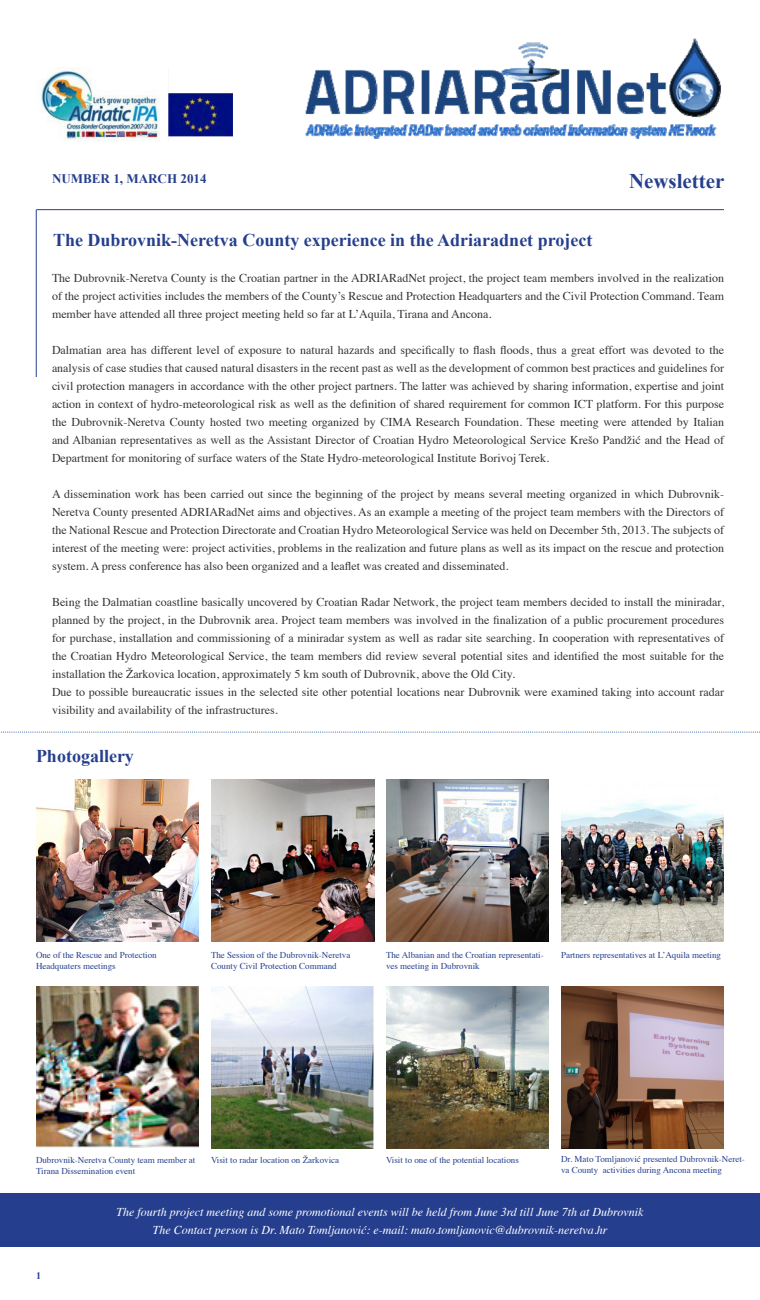
<style>
.page{position:relative;width:760px;height:1300px;background:#fff}
.page>*{position:absolute;margin:0;border:0;box-sizing:border-box;transform-origin:0 0}
.t1{font:700 20.9px "Times New Roman";color:#253f8e}
.t2{font:700 18px "Times New Roman";color:#253f8e}
.t3{font:700 13.1px "Times New Roman";color:#253f8e}
.t4{font:12px/18px "Times";color:#333;text-align:justify}
.t5{font:italic 12px "Times";color:#fff}
.t6{font:700 10px "Times New Roman";color:#253f8e}
.t7{font:9px/11px "Times";color:#253f8e}
</style>
<div class="page">
<img style="left:36px;top:779px;width:163px;height:162px">
<img style="left:211px;top:779px;width:163px;height:162px">
<img style="left:386px;top:779px;width:163px;height:162px">
<img style="left:561px;top:800px;width:163px;height:141px">
<img style="left:36px;top:986px;width:163px;height:161px">
<img style="left:211px;top:986px;width:163px;height:162px">
<img style="left:386px;top:986px;width:163px;height:162px">
<img style="left:561px;top:986px;width:163px;height:162px">
<svg style="left:1px;top:732px;width:759px;height:1px"></svg>
<img style="left:305px;top:38px;width:416px;height:101px">
<img style="left:38px;top:67px;width:194px;height:74px">
<hr style="left:36px;top:209px;width:688px;height:1px;background:#253f8e">
<hr style="left:36px;top:210px;width:1px;height:167px;background:#253f8e">
<div style="left:0;top:1194px;width:760px;height:53px;background:#253f8e"></div>
<p class="t3" style="left:52px;top:170px;width:156px">NUMBER 1, MARCH 2014</p>
<p class="t2" style="left:53px;top:227px;width:541px">The Dubrovnik-Neretva County experience in the Adriaradnet project</p>
<p class="t1" style="left:629px;top:167px;width:97px">Newsletter</p>
<p class="t4" style="left:52px;top:268px;width:674px">The Dubrovnik-Neretva County is the Croatian partner in the ADRIARadNet project, the project team members involved in the realization of the project activities includes the members of the County’s Rescue and Protection Headquarters and the Civil Protection Command. Team member have attended all three project meeting held so far at L’Aquila, Tirana and Ancona.</p>
<p class="t4" style="left:52px;top:340px;width:674px">Dalmatian area has different level of exposure to natural hazards and specifically to flash floods, thus a great effort was devoted to the analysis of case studies that caused natural disasters in the recent past as well as the development of common best practices and guidelines for civil protection managers in accordance with the other project partners. The latter was achieved by sharing information, expertise and joint action in context of hydro-meteorological risk as well as the definition of shared requirement for common ICT platform. For this purpose the Dubrovnik-Neretva County hosted two meeting organized by CIMA Research Foundation. These meeting were attended by Italian and Albanian representatives as well as the Assistant Director of Croatian Hydro Meteorological Service Krešo Pandžić and the Head of Department for monitoring of surface waters of the State Hydro-meteorological Institute Borivoj Terek.</p>
<p class="t4" style="left:52px;top:484px;width:674px">A dissemination work has been carried out since the beginning of the project by means several meeting organized in which Dubrovnik-Neretva County presented ADRIARadNet aims and objectives. As an example a meeting of the project team members with the Directors of the National Rescue and Protection Directorate and Croatian Hydro Meteorological Service was held on December 5th, 2013. The subjects of interest of the meeting were: project activities, problems in the realization and future plans as well as its impact on the rescue and protection system. A press conference has also been organized and a leaflet was created and disseminated.</p>
<p class="t4" style="left:52px;top:592px;width:674px">Being the Dalmatian coastline basically uncovered by Croatian Radar Network, the project team members decided to install the miniradar, planned by the project, in the Dubrovnik area. Project team members was involved in the finalization of a public procurement procedures for purchase, installation and commissioning of a miniradar system as well as radar site searching. In cooperation with representatives of the Croatian Hydro Meteorological Service, the team members did review several potential sites and identified the most suitable for the installation the Žarkovica location, approximately 5 km south of Dubrovnik, above the Old City.</p>
<p class="t4" style="left:52px;top:682px;width:674px">Due to possible bureaucratic issues in the selected site other potential locations near Dubrovnik were examined taking into account radar visibility and availability of the infrastructures.</p>
<p class="t2" style="left:36px;top:744px;width:99px">Photogallery</p>
<p class="t7" style="left:36px;top:949px;width:122px">One of the Rescue and Protection</p>
<p class="t7" style="left:36px;top:960px;width:81px">Headquaters meetings</p>
<p class="t7" style="left:211px;top:949px;width:141px">The Session of the Dubrovnik-Neretva<br>County Civil Protection Command</p>
<p class="t7" style="left:386px;top:949px;width:159px">The Albanian and the Croatian representati&shy;ves meeting in Dubrovnik</p>
<p class="t7" style="left:561px;top:949px;width:162px">Partners representatives at L’Aquila meeting</p>
<p class="t7" style="left:36px;top:1154px;width:161px">Dubrovnik-Neretva County team member at<br>Tirana Dissemination event</p>
<p class="t7" style="left:211px;top:1154px;width:130px">Visit to radar location on Žarkovica</p>
<p class="t7" style="left:386px;top:1154px;width:134px">Visit to one of the potential locations</p>
<p class="t7" style="left:561px;top:1152px;width:185px">Dr. Mato Tomljanović presented Dubrovnik-Neret&shy;va County activities during Ancona meeting</p>
<p class="t6" style="left:36px;top:1268px;width:6px">1</p>
<p class="t5" style="left:116px;top:1202px;width:529px">The fourth project meeting and some promotional events will be held from June 3rd till June 7th at Dubrovnik</p>
<p class="t5" style="left:153px;top:1220px;width:456px">The Contact person is Dr. Mato Tomljanović: e-mail: mato.tomljanovic@dubrovnik-neretva.hr</p>
</div>
